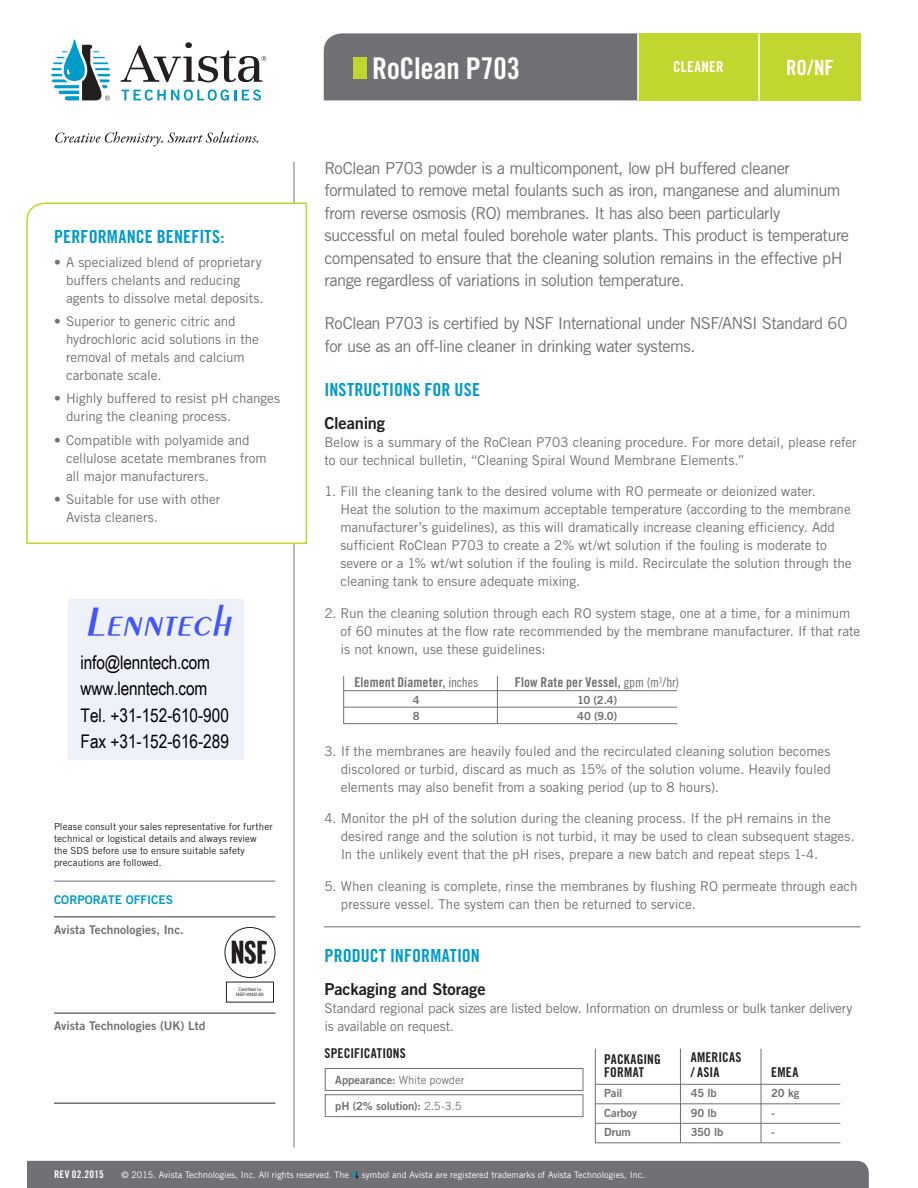
<style>
.page{position:relative;width:918px;height:1188px;background:#fff}
.page>*{position:absolute;margin:0;border:0;box-sizing:border-box;transform-origin:0 0}
.t1{font:italic 45px "GE Penguin";color:#4055ff}
.t2{font:30px "Trade Gothic LT Std Bd Cn 20";letter-spacing:-.015em;color:#fff}
.H_General_Copy{font:21px "Trade Gothic LT Std Bd Cn 20";color:#fff}
.t3{font:18.75px/26.5px "Arial Narrow";letter-spacing:-.01em;color:#000}
.H_General_Copy-2{font:18px "Trade Gothic LT Std Bd Cn 20";letter-spacing:.01em;color:#009bc8}
.H_General_Copy-3{font:16.5px/22.5px "Trade Gothic LT Std";letter-spacing:-.035em;color:#717074}
.H_General_Copy-4{font:16.5px "Trade Gothic LT Std Bd 2";letter-spacing:-.01em;color:#231f20}
.H_General_Copy-5{font:15px "Trade Gothic LT Std Bd Cn 20";letter-spacing:.025em;color:#fff}
.H_General_Copy-6{font:13.5px/18px "Trade Gothic LT Std";letter-spacing:-.005em;color:#717074}
.t4{font:13.5px "Trade Gothic LT Std Bd Cn 20";letter-spacing:.005em;color:#717074}
.t5{font:13.5px/13.5px "Trade Gothic LT Std Bd Cn 20";letter-spacing:.01em;color:#231f20}
.H_General_Copy-7{font:12px "Trade Gothic LT Std Bd 2";color:#717074}
.H_General_Copy-8{font:12px "Trade Gothic LT Std Bd 2";color:#009bc8}
.t6{font:11.25px "Trade Gothic LT Std Bd 2";letter-spacing:-.01em;color:#717074}
.t7{font:10.5px "Trade Gothic LT Std Bd Cn 20";letter-spacing:.035em;color:#fff}
.NSF_copy{font:9.75px/12px "Trade Gothic LT Std";letter-spacing:.005em;color:#231f20}
.t8{font:9px "Trade Gothic LT Std";color:#fff}
.t9{font:4.65px/5.6px "Helvetica Neue LT Std";color:#231f20;text-align:center}
.s1{font-family:"Trade Gothic LT Std Cn 18"}
.s2{font-family:"Trade Gothic LT Std"}
</style>
<div class="page">
<div style="left:324px;top:33px;width:313px;height:67px;background:#717074"></div>
<div style="left:638px;top:33px;width:222px;height:67px;background:#c1d72f"></div>
<div style="left:353px;top:57px;width:13px;height:22px;background:#c1d72f"></div>
<hr style="left:758px;top:33px;width:2px;height:67px;background:#fff">
<hr style="left:294px;top:162px;width:1px;height:986px;background:#717074">
<hr style="left:324px;top:927px;width:537px;height:1px;background:#717074">
<svg style="left:122px;top:89px;width:114px;height:12px"></svg>
<svg style="left:242px;top:89px;width:19px;height:12px"></svg>
<svg style="left:55px;top:132px;width:203px;height:14px"></svg>
<svg style="left:121px;top:42px;width:145px;height:40px"></svg>
<svg style="left:51px;top:40px;width:59px;height:60px"></svg>
<div style="left:27px;top:1161px;width:842px;height:27px;background:#717074"></div>
<hr style="left:637px;top:33px;width:2px;height:67px;background:#fff">
<hr style="left:595px;top:1104px;width:245px;height:1px;background:#717074">
<hr style="left:595px;top:1084px;width:245px;height:1px;background:#717074">
<hr style="left:595px;top:1123px;width:245px;height:1px;background:#717074">
<hr style="left:595px;top:1143px;width:245px;height:1px;background:#717074">
<hr style="left:680px;top:1049px;width:1px;height:94px;background:#717074">
<hr style="left:595px;top:1049px;width:1px;height:94px;background:#717074">
<hr style="left:761px;top:1049px;width:1px;height:94px;background:#717074">
<div style="left:325px;top:1068px;width:258px;height:23px;border:1px solid #717074"></div>
<div style="left:325px;top:1095px;width:258px;height:22px;border:1px solid #717074"></div>
<svg style="left:26px;top:202px;width:282px;height:343px"></svg>
<hr style="left:54px;top:1102px;width:221px;height:2px;background:#717074">
<hr style="left:54px;top:916px;width:221px;height:2px;background:#717074">
<hr style="left:54px;top:1012px;width:221px;height:2px;background:#717074">
<hr style="left:54px;top:881px;width:221px;height:1px;background:#717074">
<hr style="left:343px;top:690px;width:334px;height:1px;background:#717074">
<hr style="left:343px;top:707px;width:334px;height:1px;background:#717074">
<hr style="left:343px;top:723px;width:334px;height:1px;background:#717074">
<hr style="left:497px;top:676px;width:1px;height:48px;background:#717074">
<hr style="left:343px;top:676px;width:1px;height:48px;background:#717074">
<img style="left:231px;top:940px;width:36px;height:24px">
<div style="left:226px;top:982px;width:48px;height:20px;border:1px solid #231f20"></div>
<div style="left:225px;top:927px;width:50px;height:51px;border:1px solid #231f20;border-radius:50%"></div>
<div style="left:68px;top:599px;width:176px;height:161px;background:#eff1f8"></div>
<p class="H_General_Copy-2" style="left:54px;top:226px;width:172px">PERFORMANCE BENEFITS:</p>
<p class="H_General_Copy-6" style="left:66px;top:253px;width:199px;text-indent:-12px">• A specialized blend of proprietary buffers chelants and reducing agents to dissolve metal deposits.</p>
<p class="H_General_Copy-6" style="left:66px;top:312px;width:194px;text-indent:-12px">• Superior to generic citric and hydrochloric acid solutions in the removal of metals and calcium carbonate scale.</p>
<p class="H_General_Copy-6" style="left:66px;top:389px;width:216px;text-indent:-12px">• Highly buffered to resist pH changes during the cleaning process.</p>
<p class="H_General_Copy-6" style="left:66px;top:431px;width:202px;text-indent:-12px">• Compatible with polyamide and cellulose acetate membranes from all major manufacturers.</p>
<p class="H_General_Copy-6" style="left:66px;top:490px;width:156px;text-indent:-12px">• Suitable for use with other<br>Avista cleaners.</p>
<h1 class="t1" style="left:84px;top:597px;width:149px">Lenntech</h1>
<h3 class="t3" style="left:81px;top:648px;width:150px">info@lenntech.com www.lenntech.com<br>Tel. +31-152-610-900<br>Fax +31-152-616-289</h3>
<p class="NSF_copy" style="left:54px;top:820px;width:220px">Please consult your sales representative for further technical or logistical details and always review the SDS before use to ensure suitable safety precautions are followed.</p>
<p class="H_General_Copy-8" style="left:54px;top:892px;width:121px">CORPORATE OFFICES</p>
<p class="H_General_Copy-7" style="left:54px;top:922px;width:131px">Avista Technologies, Inc.</p>
<p class="H_General_Copy-7" style="left:54px;top:1019px;width:153px">Avista Technologies (UK) Ltd</p>
<p class="t9" style="left:236px;top:986px;width:29px">Certified to<br>NSF/ANSI 60</p>
<p class="t2" style="left:372px;top:50px;width:149px">RoClean P703</p>
<p class="H_General_Copy" style="left:786px;top:54px;width:49px">RO/NF</p>
<p class="H_General_Copy-5" style="left:673px;top:58px;width:52px">CLEANER</p>
<p class="H_General_Copy-3" style="left:324px;top:157px;width:526px">RoClean P703 powder is a multicomponent, low pH buffered cleaner formulated to remove metal foulants such as iron, manganese and aluminum from reverse osmosis (RO) membranes. It has also been particularly successful on metal fouled borehole water plants. This product is temperature compensated to ensure that the cleaning solution remains in the effective pH range regardless of variations in solution temperature.</p>
<p class="H_General_Copy-3" style="left:324px;top:312px;width:524px">RoClean P703 is certified by NSF International under NSF/ANSI Standard 60 for use as an off-line cleaner in drinking water systems.</p>
<p class="H_General_Copy-2" style="left:324px;top:379px;width:157px">INSTRUCTIONS FOR USE</p>
<p class="H_General_Copy-4" style="left:324px;top:413px;width:62px">Cleaning</p>
<p class="H_General_Copy-6" style="left:324px;top:433px;width:534px">Below is a summary of the RoClean P703 cleaning procedure. For more detail, please refer to our technical bulletin, “Cleaning Spiral Wound Membrane Elements.”</p>
<p class="H_General_Copy-6" style="left:340px;top:482px;width:513px;text-indent:-16px">1. Fill the cleaning tank to the desired volume with RO permeate or deionized water.<br>Heat the solution to the maximum acceptable temperature (according to the membrane manufacturer’s guidelines), as this will dramatically increase cleaning efficiency. Add sufficient RoClean P703 to create a 2% wt/wt solution if the fouling is moderate to severe or a 1% wt/wt solution if the fouling is mild. Recirculate the solution through the cleaning tank to ensure adequate mixing.</p>
<p class="H_General_Copy-6" style="left:341px;top:604px;width:521px;text-indent:-16px">2. Run the cleaning solution through each RO system stage, one at a time, for a minimum of 60 minutes at the flow rate recommended by the membrane manufacturer. If that rate is not known, use these guidelines:</p>
<p class="t4" style="left:354px;top:674px;width:125px">Element Diameter, <span class="s1">inches</span></p>
<p class="t6" style="left:413px;top:693px;width:8px">4</p>
<p class="t6" style="left:413px;top:709px;width:8px">8</p>
<p class="t4" style="left:515px;top:674px;width:166px">Flow Rate per Vessel, <span class="s1">gpm (m</span><sup>3</sup><span class="s1">/hr)</span></p>
<p class="t6" style="left:577px;top:693px;width:41px">10 (2.4)</p>
<p class="t6" style="left:577px;top:709px;width:41px">40 (9.0)</p>
<p class="H_General_Copy-6" style="left:341px;top:742px;width:492px;text-align:justify;text-indent:-16px">3. If the membranes are heavily fouled and the recirculated cleaning solution becomes discolored or turbid, discard as much as 15% of the solution volume. Heavily fouled elements may also benefit from a soaking period (up to 8 hours).</p>
<p class="H_General_Copy-6" style="left:341px;top:809px;width:516px;text-indent:-16px">4. Monitor the pH of the solution during the cleaning process. If the pH remains in the desired range and the solution is not turbid, it may be used to clean subsequent stages.<br>In the unlikely event that the pH rises, prepare a new batch and repeat steps 1-4.</p>
<p class="H_General_Copy-6" style="left:341px;top:877px;width:518px;text-indent:-16px">5. When cleaning is complete, rinse the membranes by flushing RO permeate through each pressure vessel. The system can then be returned to service.</p>
<p class="H_General_Copy-2" style="left:324px;top:945px;width:157px">PRODUCT INFORMATION</p>
<p class="H_General_Copy-4" style="left:324px;top:979px;width:163px">Packaging and Storage</p>
<p class="H_General_Copy-6" style="left:324px;top:999px;width:530px">Standard regional pack sizes are listed below. Information on drumless or bulk tanker delivery is available on request.</p>
<p class="t5" style="left:324px;top:1047px;width:83px">SPECIFICATIONS</p>
<p class="t6" style="left:335px;top:1073px;width:131px">Appearance: <span class="s2">White powder</span></p>
<p class="t6" style="left:335px;top:1099px;width:128px">pH (2% solution): <span class="s2">2.5-3.5</span></p>
<p class="t5" style="left:604px;top:1052px;width:58px">PACKAGING<br>FORMAT</p>
<p class="t5" style="left:691px;top:1050px;width:52px">AMERICAS</p>
<p class="t5" style="left:691px;top:1065px;width:30px">/ ASIA</p>
<p class="t5" style="left:771px;top:1065px;width:29px">EMEA</p>
<p class="t6" style="left:604px;top:1086px;width:20px">Pail</p>
<p class="t6" style="left:604px;top:1106px;width:35px">Carboy</p>
<p class="t6" style="left:604px;top:1125px;width:28px">Drum</p>
<p class="t6" style="left:691px;top:1086px;width:27px">45 lb</p>
<p class="t6" style="left:691px;top:1106px;width:28px">90 lb</p>
<p class="t6" style="left:691px;top:1125px;width:34px">350 lb</p>
<p class="t6" style="left:771px;top:1086px;width:30px">20 kg</p>
<p class="t6" style="left:771px;top:1106px;width:5px">-</p>
<p class="t6" style="left:771px;top:1125px;width:5px">-</p>
<p class="t7" style="left:54px;top:1168px;width:51px">REV 02.2015</p>
<p class="t8" style="left:122px;top:1170px;width:229px">© 2015. Avista Technologies, Inc. All rights reserved. The</p>
<p class="t8" style="left:362px;top:1170px;width:285px">symbol and Avista are registered trademarks of Avista Technologies, Inc.</p>
</div>
